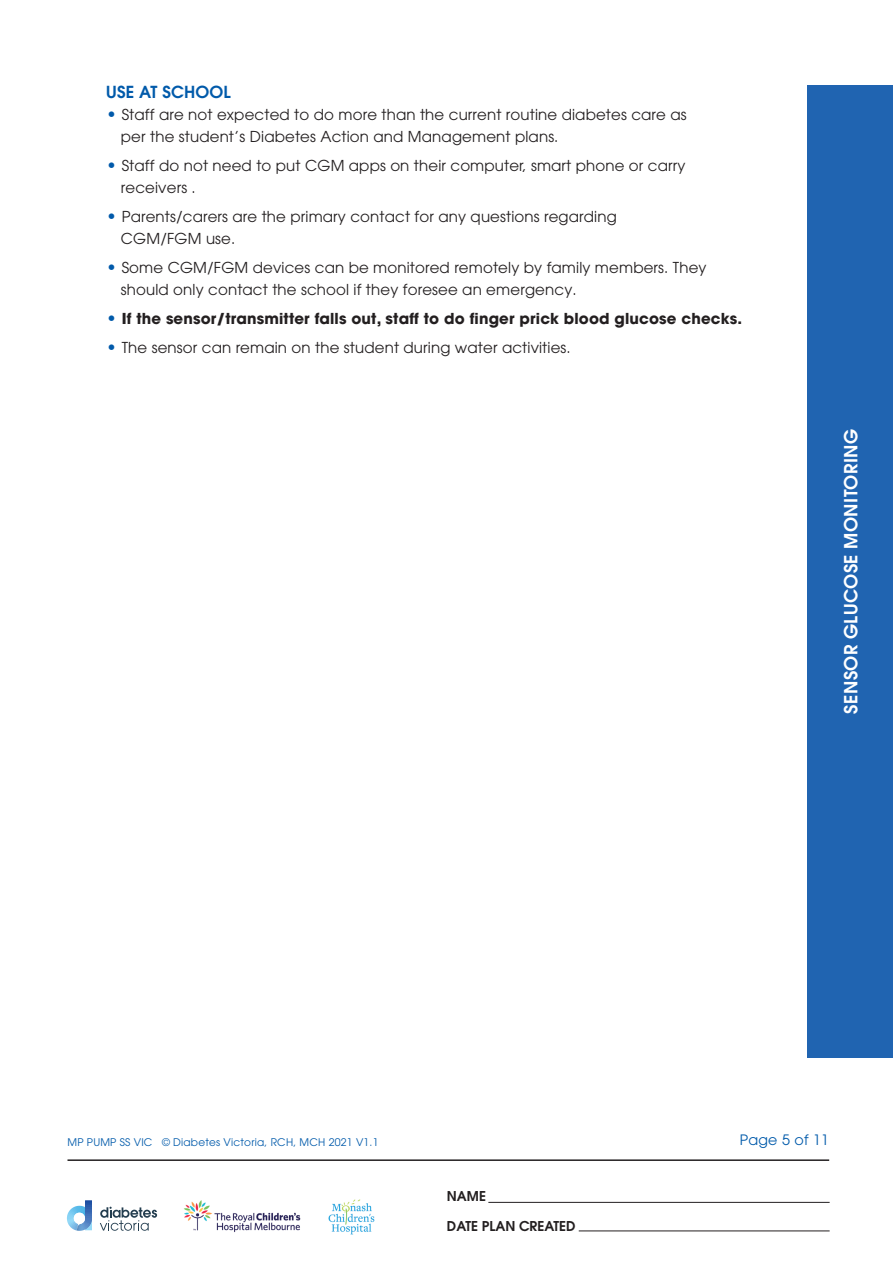
<style>
.page{position:relative;width:893px;height:1263px;background:#fff}
.page>*{position:absolute;margin:0;border:0;box-sizing:border-box;transform-origin:0 0}
.t1{font:600 18px "Avant Garde";letter-spacing:.02em;color:#fff}
.t2{font:600 16.5px "Avant Garde";letter-spacing:.01em;color:#015aaa}
.t3{font:15px/21.8px "Avant Garde";letter-spacing:.01em;color:#231f20}
.t4{font:700 15px "Avant Garde";letter-spacing:.01em;color:#231f20}
.t5{font:14.25px "Avant Garde";letter-spacing:.02em;color:#015aaa}
.t6{font:600 13.5px "Avant Garde";color:#231f20}
.t7{font:10.5px "Avant Garde";letter-spacing:.02em;color:#015aaa}
.s1{font-size:18px;color:#015aaa}
.s2{font-weight:400;font-size:18px;color:#015aaa}
</style>
<div class="page">
<svg style="left:100px;top:1207px;width:57px;height:24px"></svg>
<img style="left:77px;top:1230px;width:15px;height:1px">
<svg style="left:67px;top:1200px;width:25px;height:30px"></svg>
<img style="left:328px;top:1199px;width:46px;height:35px">
<img style="left:184px;top:1200px;width:116px;height:33px">
<hr style="left:68px;top:1159px;width:761px;height:2px;background:#231f20">
<hr style="left:488px;top:1202px;width:342px;height:1px;background:#231f20">
<hr style="left:579px;top:1230px;width:251px;height:1px;background:#231f20">
<div style="left:808px;top:85px;width:85px;height:972px;background:#2064b1"></div>
<p class="t2" style="left:106px;top:81px;width:126px">USE AT SCH OOL</p>
<p class="t3" style="left:121px;top:104px;width:567px;text-indent:-15px"><span class="s1">•</span> Staff are not expected to do more than the current routine diabetes care as per the student’s Diabetes Action and Management plans.</p>
<p class="t3" style="left:121px;top:155px;width:566px;text-indent:-15px"><span class="s1">•</span> Staff do not need to put CGM apps on their computer, smart phone or carry receivers .</p>
<p class="t3" style="left:121px;top:206px;width:497px;text-indent:-15px"><span class="s1">•</span> Parents/carers are the primary contact for any questions regarding<br>CGM/FGM use.</p>
<p class="t3" style="left:121px;top:257px;width:587px;text-indent:-15px"><span class="s1">•</span> Some CGM/FGM devices can be monitored remotely by family members. They should only contact the school if they foresee an emergency.</p>
<p class="t4" style="left:106px;top:309px;width:637px"><span class="s2">•</span> If the sensor/transmitter falls out, staff to do finger prick blood glucose checks.</p>
<p class="t3" style="left:106px;top:337px;width:466px"><span class="s1">•</span> The sensor can remain on the student during water activities.</p>
<p class="t1" style="left:839px;top:713px;width:286px;rotate:-90deg">SENSOR GLUCOSE MONITORING</p>
<p class="t7" style="left:68px;top:1136px;width:313px">MP PUMP SS VIC © Diabetes Victoria, RCH, MCH 2021 V1.1</p>
<p class="t5" style="left:740px;top:1132px;width:91px">Page 5 of 11</p>
<p class="t6" style="left:447px;top:1187px;width:39px">NAME</p>
<p class="t6" style="left:447px;top:1217px;width:18px">DATE</p>
<p class="t6" style="left:482px;top:1217px;width:57px">PLAN CREATED</p>
</div>
